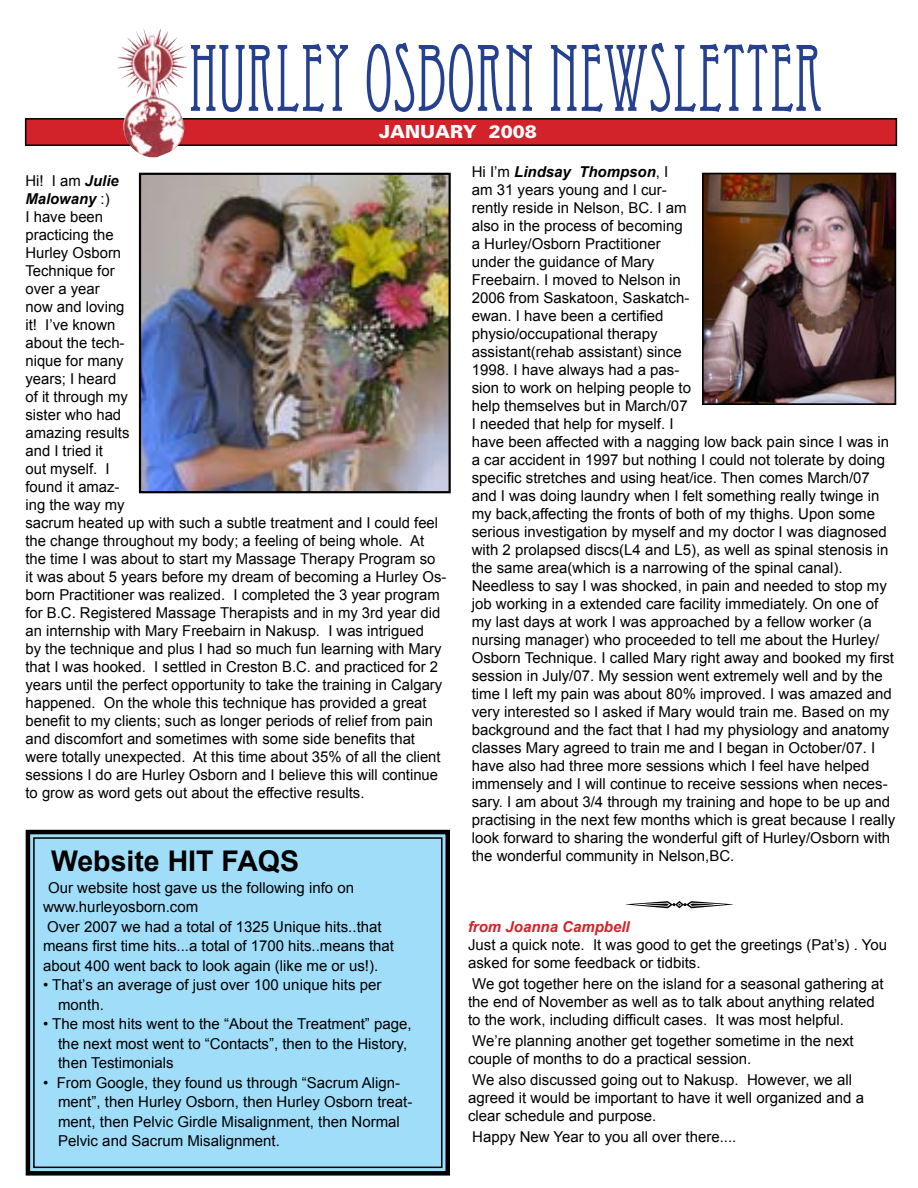
<style>
.page{position:relative;width:918px;height:1188px;background:#fff}
.page>*{position:absolute;margin:0;border:0;box-sizing:border-box;transform-origin:0 0}
.t1{font:93px "Eccentric Std";color:#25408f;scale:.76 1}
.t2{font:700 28.5px "Arial";color:#000}
.t3{font:900 18px "Univers";color:#fff}
.t4{font:15px/18px "Arial";color:#000}
.t5{font:italic 700 15px "Arial";color:#d2232a}
.s1{font-weight:700;font-style:italic}
</style>
<div class="page">
<div style="left:25px;top:829px;width:425px;height:347px;background:#9fddf9"></div>
<div style="left:33px;top:837px;width:410px;height:331px;border:2px solid #000"></div>
<img style="left:705px;top:176px;width:188px;height:226px">
<div style="left:702px;top:173px;width:194px;height:232px;border:2px solid #000"></div>
<img style="left:142px;top:176px;width:306px;height:314px">
<div style="left:139px;top:173px;width:312px;height:320px;border:2px solid #000"></div>
<div style="left:26px;top:119px;width:870px;height:26px;background:#d2232a"></div>
<div style="left:25px;top:118px;width:872px;height:28px;border:2px solid #000"></div>
<img style="left:118px;top:29px;width:69px;height:128px">
<h1 class="t1" style="left:189px;top:25px;width:836px">HURLEY OSBORN NEWSLETTER</h1>
<p class="t3" style="left:379px;top:120px;width:159px">JANUARY 2008</p>
<p class="t4" style="left:26px;top:172px;width:422px">Hi! I am <span class="s1">Julie<br>Malowany</span> :)<br>I have been<br>practicing the<br>Hurley Osborn<br>Technique for<br>over a year<br>now and loving<br>it! I’ve known<br>about the tech-<br>nique for many<br>years; I heard<br>of it through my<br>sister who had<br>amazing results<br>and I tried it<br>out myself. I<br>found it amaz-<br>ing the way my<br>sacrum heated up with such a subtle treatment and I could feel the change throughout my body; a feeling of being whole. At the time I was about to start my Massage Therapy Program so it was about 5 years before my dream of becoming a Hurley Os&shy;born Practitioner was realized. I completed the 3 year program for B.C. Registered Massage Therapists and in my 3rd year did an internship with Mary Freebairn in Nakusp. I was intrigued<br>by the technique and plus I had so much fun learning with Mary that I was hooked. I settled in Creston B.C. and practiced for 2 years until the perfect opportunity to take the training in Calgary happened. On the whole this technique has provided a great benefit to my clients; such as longer periods of relief from pain and discomfort and sometimes with some side benefits that were totally unexpected. At this time about 35% of all the client sessions I do are Hurley Osborn and I believe this will continue to grow as word gets out about the effective results.</p>
<p class="t4" style="left:472px;top:163px;width:425px">Hi I’m <span class="s1">Lindsay Thompson</span>, I<br>am 31 years young and I cur-<br>rently reside in Nelson, BC. I am<br>also in the process of becoming<br>a Hurley/Osborn Practitioner<br>under the guidance of Mary<br>Freebairn. I moved to Nelson in<br>2006 from Saskatoon, Saskatch-<br>ewan. I have been a certified<br>physio/occupational therapy<br>assistant(rehab assistant) since<br>1998. I have always had a pas-<br>sion to work on helping people to<br>help themselves but in March/07<br>I needed that help for myself. I<br>have been affected with a nagging low back pain since I was in a car accident in 1997 but nothing I could not tolerate by doing specific stretches and using heat/ice. Then comes March/07 and I was doing laundry when I felt something really twinge in my back,affecting the fronts of both of my thighs. Upon some serious investigation by myself and my doctor I was diagnosed with 2 prolapsed discs(L4 and L5), as well as spinal stenosis in the same area(which is a narrowing of the spinal canal).<br>Needless to say I was shocked, in pain and needed to stop my job working in a extended care facility immediately. On one of my last days at work I was approached by a fellow worker (a nursing manager) who proceeded to tell me about the Hurley/ Osborn Technique. I called Mary right away and booked my first session in July/07. My session went extremely well and by the time I left my pain was about 80% improved. I was amazed and very interested so I asked if Mary would train me. Based on my background and the fact that I had my physiology and anatomy classes Mary agreed to train me and I began in October/07. I have also had three more sessions which I feel have helped immensely and I will continue to receive sessions when neces&shy;sary. I am about 3/4 through my training and hope to be up and practising in the next few months which is great because I really look forward to sharing the wonderful gift of Hurley/Osborn with the wonderful community in Nelson,BC.</p>
<h2 class="t2" style="left:51px;top:845px;width:250px">Website HIT FAQS</h2>
<p class="t4" style="left:43px;top:878px;width:352px;line-height:19.5px;text-indent:5px">Our website host gave us the following info on www.hurleyosborn.com<br>Over 2007 we had a total of 1325 Unique hits..that means first time hits...a total of 1700 hits..means that about 400 went back to look again (like me or us!).</p>
<p class="t4" style="left:58px;top:975px;width:325px;line-height:19.5px;text-indent:-15px">• That’s an average of just over 100 unique hits per month.</p>
<p class="t4" style="left:58px;top:1014px;width:355px;line-height:19.5px;text-indent:-15px">• The most hits went to the “About the Treatment” page, the next most went to “Contacts”, then to the History, then Testimonials</p>
<p class="t4" style="left:58px;top:1073px;width:356px;line-height:19.5px;text-indent:-15px">• From Google, they found us through “Sacrum Align&shy;ment”, then Hurley Osborn, then Hurley Osborn treat&shy;ment, then Pelvic Girdle Misalignment, then Normal Pelvic and Sacrum Misalignment.</p>
<p class="t5" style="left:468px;top:918px;width:163px">from Joanna Campbell</p>
<p class="t4" style="left:468px;top:935px;width:421px">Just a quick note. It was good to get the greetings (Pat’s) . You asked for some feedback or tidbits.</p>
<p class="t4" style="left:468px;top:974px;width:417px">We got together here on the island for a seasonal gathering at the end of November as well as to talk about anything related to the work, including difficult cases. It was most helpful.</p>
<p class="t4" style="left:468px;top:1031px;width:387px">We’re planning another get together sometime in the next couple of months to do a practical session.</p>
<p class="t4" style="left:468px;top:1070px;width:398px">We also discussed going out to Nakusp. However, we all agreed it would be important to have it well organized and a clear schedule and purpose.</p>
<p class="t4" style="left:472px;top:1127px;width:266px">Happy New Year to you all over there....</p>
</div>
